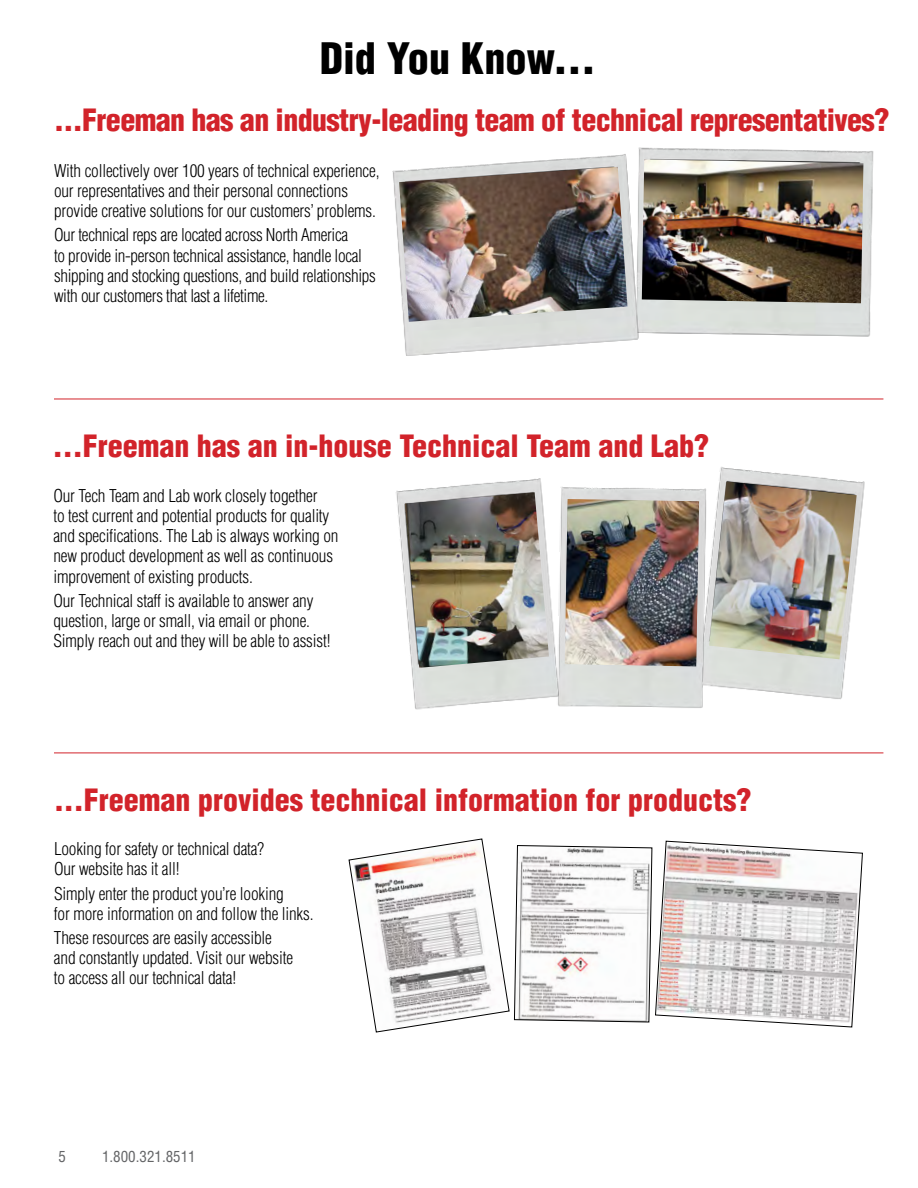
<style>
.page{position:relative;width:918px;height:1188px;background:#fff}
.page>*{position:absolute;margin:0;border:0;box-sizing:border-box;transform-origin:0 0}
.t1{font:900 condensed 42.3px "Helvetica LT Std";color:#000}
.t2{font:900 condensed 30px "Helvetica LT Std";color:#d2232a}
.t3{font:900 condensed 30px "Helvetica LT Std";letter-spacing:-.02em;color:#d2232a}
.t4{font:300 condensed 17.25px/20.2px "Helvetica LT Std";letter-spacing:-.01em;color:#000}
.t5{font:condensed 15px "Helvetica LT Std";color:#636466}
</style>
<div class="page">
<img style="left:713px;top:467px;width:152px;height:232px">
<img style="left:713px;top:482px;width:144px;height:177px">
<img style="left:396px;top:478px;width:161px;height:232px">
<img style="left:405px;top:492px;width:144px;height:176px">
<img style="left:557px;top:487px;width:156px;height:221px">
<img style="left:565px;top:499px;width:134px;height:167px">
<img style="left:650px;top:148px;width:224px;height:189px">
<img style="left:650px;top:159px;width:213px;height:144px">
<img style="left:392px;top:147px;width:258px;height:209px">
<img style="left:399px;top:167px;width:229px;height:155px">
<svg style="left:349px;top:839px;width:514px;height:193px"></svg>
<hr style="left:54px;top:753px;width:829px;height:1px;background:#d2232a">
<hr style="left:54px;top:399px;width:829px;height:1px;background:#d2232a">
<h1 class="t1" style="left:320px;top:31px;width:278px">Did You Know...</h1>
<h2 class="t3" style="left:54px;top:101px;width:837px">...Freeman has an industry-leading team of technical representatives?</h2>
<p class="t4" style="left:54px;top:160px;width:327px">With collectively over 100 years of technical experience, our representatives and their personal connections provide creative solutions for our customers’ problems.</p>
<p class="t4" style="left:54px;top:225px;width:323px">Our technical reps are located across North America<br>to provide in-person technical assistance, handle local shipping and stocking questions, and build relationships with our customers that last a lifetime.</p>
<h2 class="t2" style="left:53px;top:427px;width:658px">...Freeman has an in-house Technical Team and Lab?</h2>
<p class="t4" style="left:53px;top:485px;width:287px">Our Tech Team and Lab work closely together<br>to test current and potential products for quality and specifications. The Lab is always working on new product development as well as continuous improvement of existing products.</p>
<p class="t4" style="left:53px;top:590px;width:279px">Our Technical staff is available to answer any question, large or small, via email or phone.<br>Simply reach out and they will be able to assist!</p>
<h2 class="t2" style="left:54px;top:781px;width:699px">...Freeman provides technical information for products?</h2>
<p class="t4" style="left:54px;top:839px;width:212px">Looking for safety or technical data?<br>Our website has it all!</p>
<p class="t4" style="left:54px;top:883px;width:261px">Simply enter the product you’re looking<br>for more information on and follow the links.</p>
<p class="t4" style="left:54px;top:928px;width:241px">These resources are easily accessible and constantly updated. Visit our website to access all our technical data!</p>
<p class="t5" style="left:58px;top:1147px;width:9px">5</p>
<p class="t5" style="left:102px;top:1147px;width:95px">1.800.321.8511</p>
</div>
